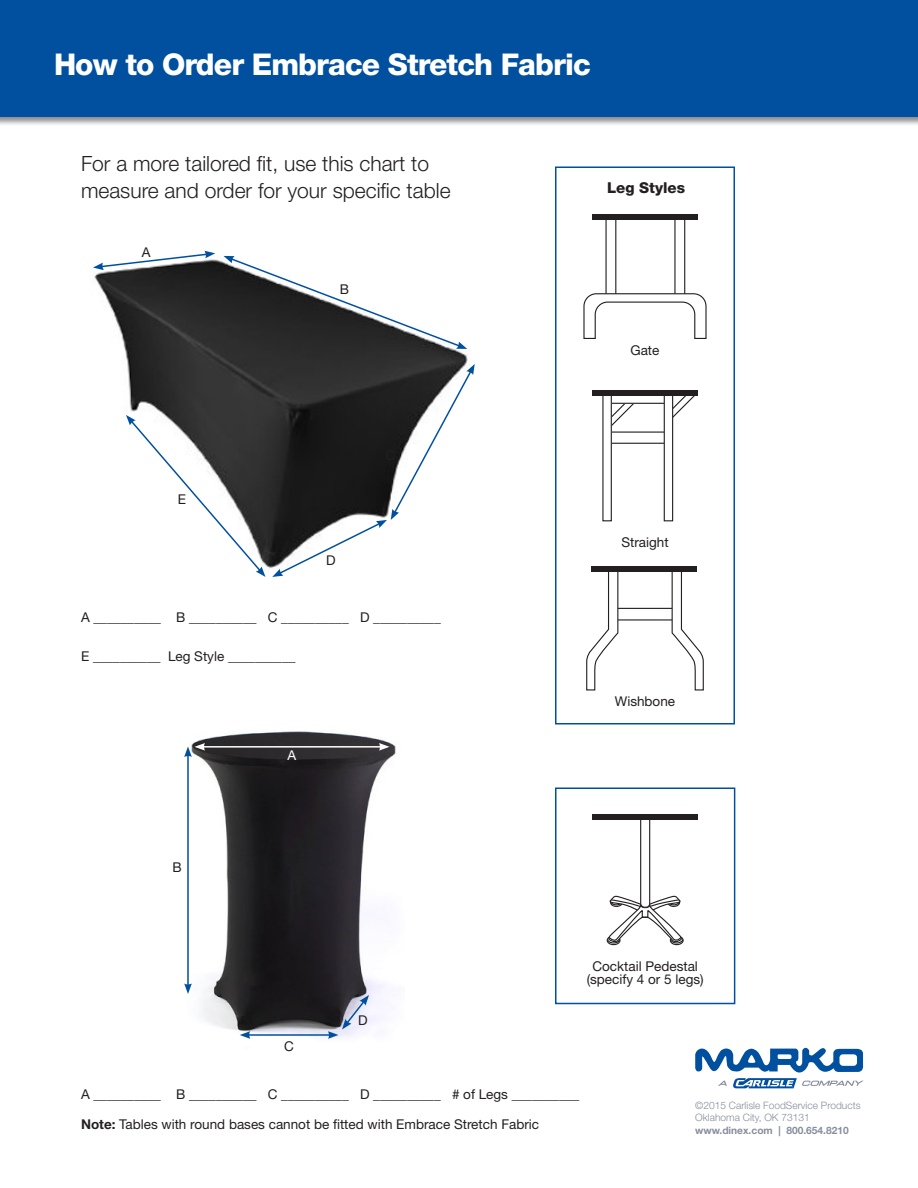
<style>
.page{position:relative;width:918px;height:1188px;background:#fff}
.page>*{position:absolute;margin:0;border:0;box-sizing:border-box;transform-origin:0 0}
.t1{font:800 30px "Helvetica Neue LT Std";letter-spacing:-.03em;color:#fff}
.t2{font:300 21px/27px "Helvetica Neue LT Std";color:#231f20}
.t3{font:800 15px "Helvetica Neue LT Std";color:#231f20}
.t4{font:13.5px/13.5px "Helvetica Neue LT Std";color:#231f20;text-align:center}
.t5{font:13.5px "Helvetica Neue LT Std";color:#fff}
.t6{font:300 10.2px/12.3px "Helvetica Neue LT Std";color:#878d9c}
.t7{font:700 10.2px "Helvetica Neue LT Std";color:#878d9c}
.s1{font-weight:700}
</style>
<div class="page">
<div style="left:555px;top:166px;width:180px;height:558px;border:2px solid #01509f"></div>
<div style="left:605px;top:217px;width:11px;height:82px;border:1px solid #231f20"></div>
<div style="left:674px;top:217px;width:11px;height:82px;border:1px solid #231f20"></div>
<svg style="left:583px;top:293px;width:124px;height:46px"></svg>
<div style="left:592px;top:214px;width:106px;height:6px;background:#231f20"></div>
<div style="left:607px;top:432px;width:62px;height:12px;border:1px solid #231f20"></div>
<svg style="left:612px;top:404px;width:22px;height:22px"></svg>
<div style="left:607px;top:392px;width:62px;height:12px;border:1px solid #231f20"></div>
<svg style="left:673px;top:396px;width:22px;height:27px"></svg>
<div style="left:603px;top:393px;width:8px;height:128px;background:#fff"></div>
<div style="left:602px;top:393px;width:10px;height:128px;border:1px solid #231f20"></div>
<div style="left:664px;top:393px;width:9px;height:128px;background:#fff"></div>
<div style="left:664px;top:393px;width:9px;height:128px;border:1px solid #231f20"></div>
<div style="left:592px;top:391px;width:106px;height:5px;background:#231f20"></div>
<div style="left:613px;top:608px;width:64px;height:13px;border:1px solid #231f20"></div>
<svg style="left:586px;top:567px;width:33px;height:124px"></svg>
<svg style="left:671px;top:572px;width:33px;height:119px"></svg>
<div style="left:592px;top:566px;width:105px;height:6px;background:#231f20"></div>
<img style="left:94px;top:250px;width:374px;height:319px">
<svg style="left:93px;top:251px;width:122px;height:19px"></svg>
<svg style="left:224px;top:256px;width:243px;height:93px"></svg>
<svg style="left:272px;top:364px;width:203px;height:213px"></svg>
<svg style="left:126px;top:415px;width:140px;height:162px"></svg>
<img style="left:193px;top:731px;width:203px;height:307px">
<hr style="left:187px;top:755px;width:2px;height:231px;background:#01509f">
<svg style="left:184px;top:983px;width:8px;height:11px"></svg>
<hr style="left:203px;top:746px;width:178px;height:2px;background:#fff">
<svg style="left:184px;top:743px;width:21px;height:14px"></svg>
<svg style="left:379px;top:743px;width:11px;height:8px"></svg>
<hr style="left:248px;top:1034px;width:82px;height:2px;background:#01509f">
<svg style="left:240px;top:1031px;width:10px;height:8px"></svg>
<svg style="left:328px;top:995px;width:41px;height:44px"></svg>
<svg style="left:695px;top:1048px;width:169px;height:40px"></svg>
<div style="left:0;top:0;width:918px;height:126px;background:#231f20;opacity:.5"></div>
<div style="left:0;top:0;width:918px;height:117px;background:#01509f"></div>
<div style="left:555px;top:788px;width:180px;height:216px;border:2px solid #01509f"></div>
<div style="left:607px;top:936px;width:14px;height:9px;border:1px solid #231f20;border-radius:50%"></div>
<div style="left:670px;top:936px;width:14px;height:9px;border:1px solid #231f20;border-radius:50%"></div>
<svg style="left:606px;top:820px;width:78px;height:124px"></svg>
<div style="left:593px;top:814px;width:105px;height:6px;background:#231f20"></div>
<h1 class="t1" style="left:54px;top:47px;width:538px">How to Order Embrace Stretch Fabric</h1>
<h2 class="t2" style="left:81px;top:150px;width:371px">For a more tailored fit, use this chart to measure and order for your specific table</h2>
<p class="t4" style="left:142px;top:245px;width:10px">A</p>
<p class="t4" style="left:340px;top:282px;width:11px">B</p>
<p class="t3" style="left:607px;top:179px;width:80px">Leg Styles</p>
<p class="t4" style="left:631px;top:343px;width:30px">Gate</p>
<p class="t4" style="left:178px;top:492px;width:10px">E</p>
<p class="t4" style="left:326px;top:553px;width:11px">D</p>
<p class="t4" style="left:81px;top:610px;width:361px">A __________ B __________ C __________ D __________</p>
<p class="t4" style="left:81px;top:649px;width:216px">E __________ Leg Style __________</p>
<p class="t4" style="left:172px;top:860px;width:11px">B</p>
<p class="t5" style="left:288px;top:747px;width:10px">A</p>
<p class="t4" style="left:621px;top:535px;width:49px">Straight</p>
<p class="t4" style="left:615px;top:694px;width:62px">Wishbone</p>
<p class="t4" style="left:284px;top:1039px;width:11px">C</p>
<p class="t4" style="left:358px;top:1013px;width:11px">D</p>
<p class="t4" style="left:587px;top:959px;width:119px">Cocktail Pedestal (specify 4 or 5 legs)</p>
<p class="t4" style="left:81px;top:1087px;width:500px">A __________ B __________ C __________ D __________ # of Legs __________</p>
<p class="t4" style="left:81px;top:1117px;width:460px"><span class="s1">Note:</span> Tables with round bases cannot be fitted with Embrace Stretch Fabric</p>
<p class="t6" style="left:695px;top:1099px;width:167px">©2015 Carlisle FoodService Products<br>Oklahoma City, OK 73131</p>
<p class="t7" style="left:695px;top:1124px;width:155px">www.dinex.com | 800.654.8210</p>
</div>
